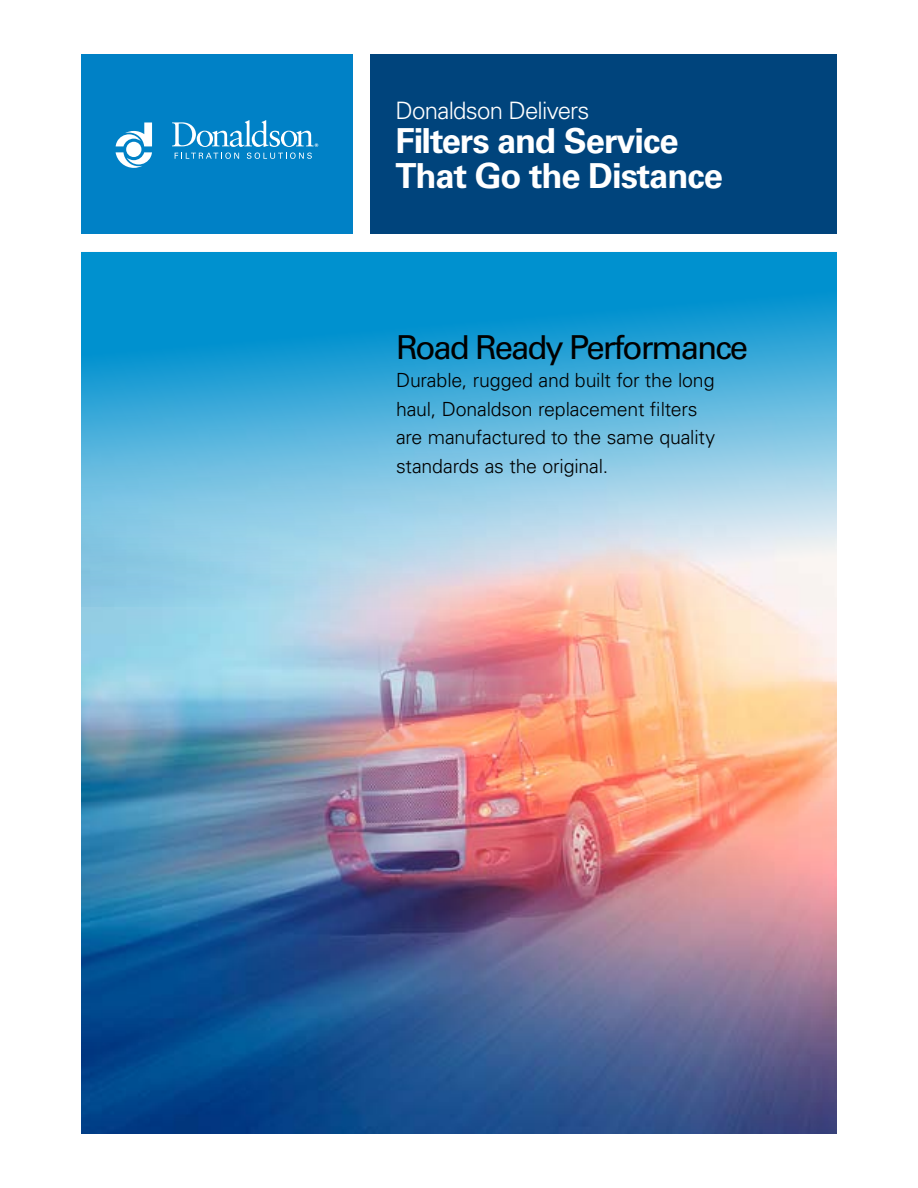
<style>
.page{position:relative;width:918px;height:1188px;background:#fff}
.page>*{position:absolute;margin:0;border:0;box-sizing:border-box;transform-origin:0 0}
.t1{font:700 34.5px/34.5px "Univers LT Std";letter-spacing:-.03em;color:#fff}
.t2{font:33px "Univers LT Std";letter-spacing:-.06em;color:#000}
.t3{font:300 24px "Univers LT Std";letter-spacing:-.03em;color:#fff}
.t4{font:300 19.5px/28.5px "Univers LT Std";letter-spacing:-.01em;color:#000}
</style>
<div class="page">
<img style="left:81px;top:607px;width:756px;height:527px">
<svg style="left:81px;top:252px;width:756px;height:355px;background:#63b7dc"></svg>
<div style="left:371px;top:54px;width:466px;height:180px;background:#00447c"></div>
<div style="left:81px;top:54px;width:272px;height:180px;background:#0081c6"></div>
<svg style="left:116px;top:122px;width:36px;height:46px"></svg>
<svg style="left:175px;top:153px;width:64px;height:6px"></svg>
<svg style="left:247px;top:153px;width:65px;height:6px"></svg>
<svg style="left:172px;top:120px;width:146px;height:27px"></svg>
<p class="t3" style="left:396px;top:96px;width:195px">Donaldson Delivers</p>
<h1 class="t1" style="left:396px;top:124px;width:329px">Filters and Service<br>That Go the Distance</h1>
<h2 class="t2" style="left:396px;top:327px;width:354px">Road Ready Performance</h2>
<p class="t4" style="left:396px;top:366px;width:321px">Durable, rugged and built for the long haul, Donaldson replacement filters are manufactured to the same quality standards as the original.</p>
</div>
